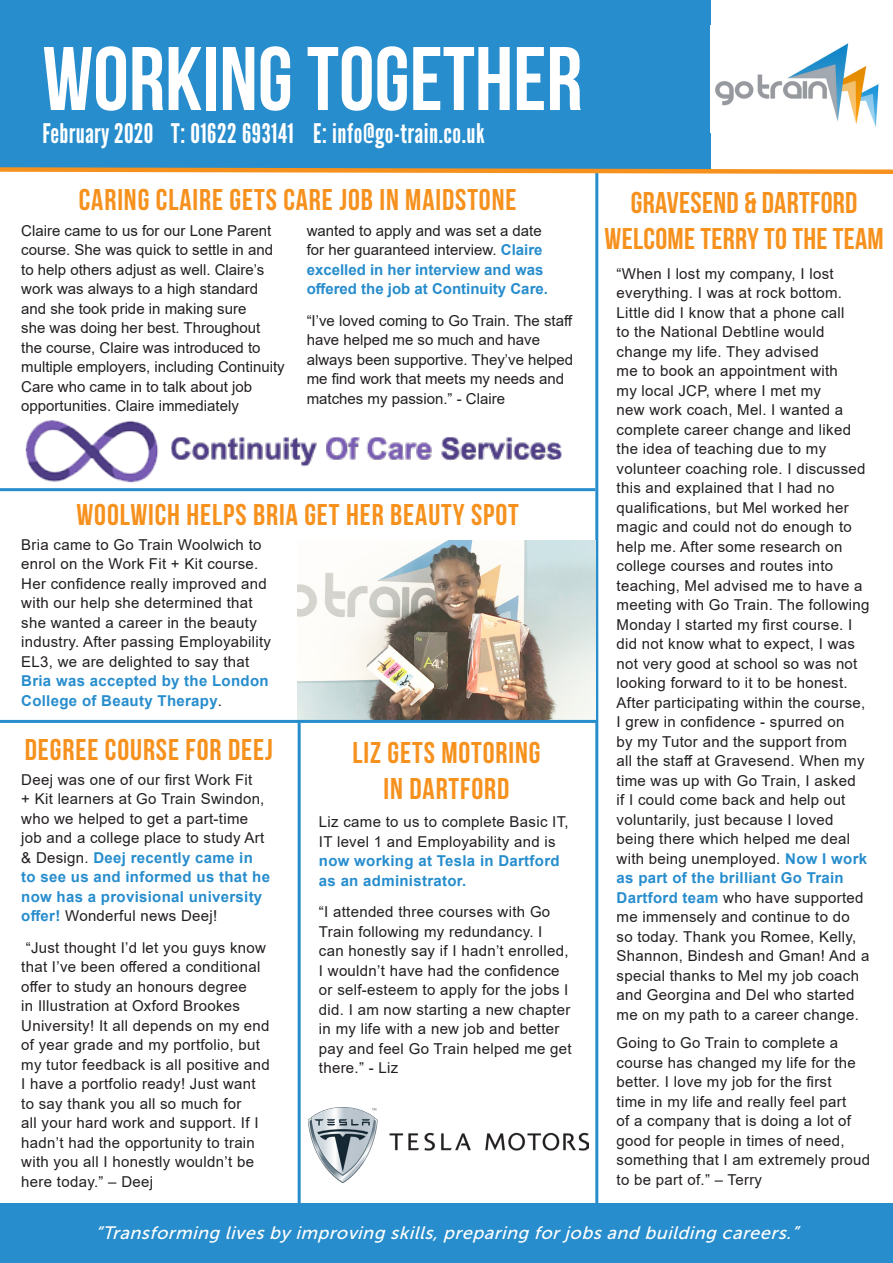
<style>
.page{position:relative;width:893px;height:1263px;background:#fff}
.page>*{position:absolute;margin:0;border:0;box-sizing:border-box;transform-origin:0 0}
.t1{font:90px "Bebas Neue";color:#fff}
.t2{font:30px "Bebas Neue";letter-spacing:.03em;color:#f6911e}
.t3{font:30px "Bebas Neue";letter-spacing:.01em;color:#f6911e}
.t4{font:27px "League Gothic";letter-spacing:.02em;color:#fff}
.t5{font:italic 18px "Museo Sans 500";color:#fff}
.t6{font:15px/19.5px "Arial";letter-spacing:.02em;color:#231f20}
.t7{font:15px/19.5px "Arial";color:#231f20}
.t8{font:700 15px/19.5px "Arial";color:#278dcd}
.s1{font-weight:400;color:#231f20}
.s2{font-weight:700;color:#278dcd}
</style>
<div class="page">
<img style="left:308px;top:1107px;width:281px;height:76px">
<div style="left:0;top:0;width:710px;height:170px;background:#278dcd"></div>
<img style="left:715px;top:43px;width:164px;height:84px">
<hr style="left:595px;top:172px;width:3px;height:1033px;background:#278dcd">
<svg style="left:0;top:165px;width:893px;height:11px"></svg>
<hr style="left:0;top:488px;width:595px;height:3px;background:#278dcd">
<div style="left:0;top:1203px;width:893px;height:60px;background:#278dcd"></div>
<hr style="left:298px;top:723px;width:3px;height:489px;background:#278dcd">
<img style="left:23px;top:420px;width:553px;height:69px">
<img style="left:298px;top:540px;width:297px;height:180px">
<hr style="left:0;top:720px;width:597px;height:3px;background:#278dcd">
<p class="t1" style="left:43px;top:30px;width:542px">WORKING TOGETHER</p>
<p class="t4" style="left:43px;top:117px;width:444px">February 2020 T: 01622 693141 E: info@go-train.co.uk</p>
<p class="t2" style="left:79px;top:183px;width:439px">CARING CLAIRE GETS CARE JOB IN MAIDSTONE</p>
<p class="t7" style="left:21px;top:220px;width:265px">Claire came to us for our Lone Parent course. She was quick to settle in and to help others adjust as well. Claire’s work was always to a high standard and she took pride in making sure<br>she was doing her best. Throughout the course, Claire was introduced to multiple employers, including Continuity Care who came in to talk about job opportunities. Claire immediately</p>
<p class="t8" style="left:307px;top:221px;width:243px"><span class="s1">wanted to apply and was set a date for her guaranteed interview.</span> Claire excelled in her interview and was offered the job at Continuity Care.</p>
<p class="t7" style="left:307px;top:310px;width:268px">“I’ve loved coming to Go Train. The staff have helped me so much and have always been supportive. They’ve helped me find work that meets my needs and matches my passion.” - Claire</p>
<p class="t2" style="left:76px;top:498px;width:444px">WOOLWICH HELPS BRIA GET HER BEAUTY SPOT</p>
<p class="t6" style="left:21px;top:535px;width:251px">Bria came to Go Train Woolwich to enrol on the Work Fit + Kit course.<br>Her confidence really improved and with our help she determined that she wanted a career in the beauty industry. After passing Employability<br>EL3, we are delighted to say that<br><span class="s2">Bria was accepted by the London<br>College of Beauty Therapy</span>.</p>
<p class="t2" style="left:25px;top:733px;width:249px">DEGREE COURSE FOR DEEJ</p>
<p class="t2" style="left:352px;top:736px;width:190px">LIZ GETS MOTORING</p>
<p class="t2" style="left:384px;top:772px;width:127px">IN DARTFORD</p>
<p class="t6" style="left:319px;top:812px;width:251px">Liz came to us to complete Basic IT,<br>IT level 1 and Employability and is <span class="s2">now working at Tesla in Dartford as an administrator.</span></p>
<p class="t6" style="left:319px;top:902px;width:254px">“I attended three courses with Go<br>Train following my redundancy. I<br>can honestly say if I hadn’t enrolled,<br>I wouldn’t have had the confidence or self-esteem to apply for the jobs I did. I am now starting a new chapter in my life with a new job and better pay and feel Go Train helped me get there.” - Liz</p>
<p class="t6" style="left:21px;top:770px;width:250px">Deej was one of our first Work Fit<br>+ Kit learners at Go Train Swindon, who we helped to get a part-time job and a college place to study Art &amp; Design. <span class="s2">Deej recently came in to see us and informed us that he now has a provisional university offer!</span> Wonderful news Deej!</p>
<p class="t6" style="left:21px;top:938px;width:250px">“Just thought I’d let you guys know that I’ve been offered a conditional offer to study an honours degree<br>in Illustration at Oxford Brookes University! It all depends on my end of year grade and my portfolio, but my tutor feedback is all positive and I have a portfolio ready! Just want to say thank you all so much for<br>all your hard work and support. If I hadn’t had the opportunity to train with you all I honestly wouldn’t be here today.” – Deej</p>
<p class="t3" style="left:631px;top:186px;width:228px">GRAVESEND &amp; DARTFORD</p>
<p class="t3" style="left:604px;top:222px;width:281px">WELCOME TERRY TO THE TEAM</p>
<p class="t6" style="left:617px;top:264px;width:254px">“When I lost my company, I lost everything. I was at rock bottom.<br>Little did I know that a phone call<br>to the National Debtline would change my life. They advised<br>me to book an appointment with<br>my local JCP, where I met my<br>new work coach, Mel. I wanted a complete career change and liked the idea of teaching due to my volunteer coaching role. I discussed this and explained that I had no qualifications, but Mel worked her magic and could not do enough to help me. After some research on college courses and routes into teaching, Mel advised me to have a meeting with Go Train. The following<br>Monday I started my first course. I did not know what to expect, I was not very good at school so was not looking forward to it to be honest.<br>After participating within the course,<br>I grew in confidence - spurred on<br>by my Tutor and the support from<br>all the staff at Gravesend. When my time was up with Go Train, I asked<br>if I could come back and help out voluntarily, just because I loved being there which helped me deal with being unemployed. <span class="s2">Now I work as part of the brilliant Go Train<br>Dartford team</span> who have supported me immensely and continue to do so today. Thank you Romee, Kelly,<br>Shannon, Bindesh and Gman! And a special thanks to Mel my job coach and Georgina and Del who started me on my path to a career change.</p>
<p class="t6" style="left:617px;top:1033px;width:255px">Going to Go Train to complete a course has changed my life for the better. I love my job for the first<br>time in my life and really feel part<br>of a company that is doing a lot of good for people in times of need, something that I am extremely proud to be part of.” – Terry</p>
<p class="t5" style="left:95px;top:1223px;width:709px">“Transforming livesby improving skills,preparing forjobsand building careers.”</p>
</div>
